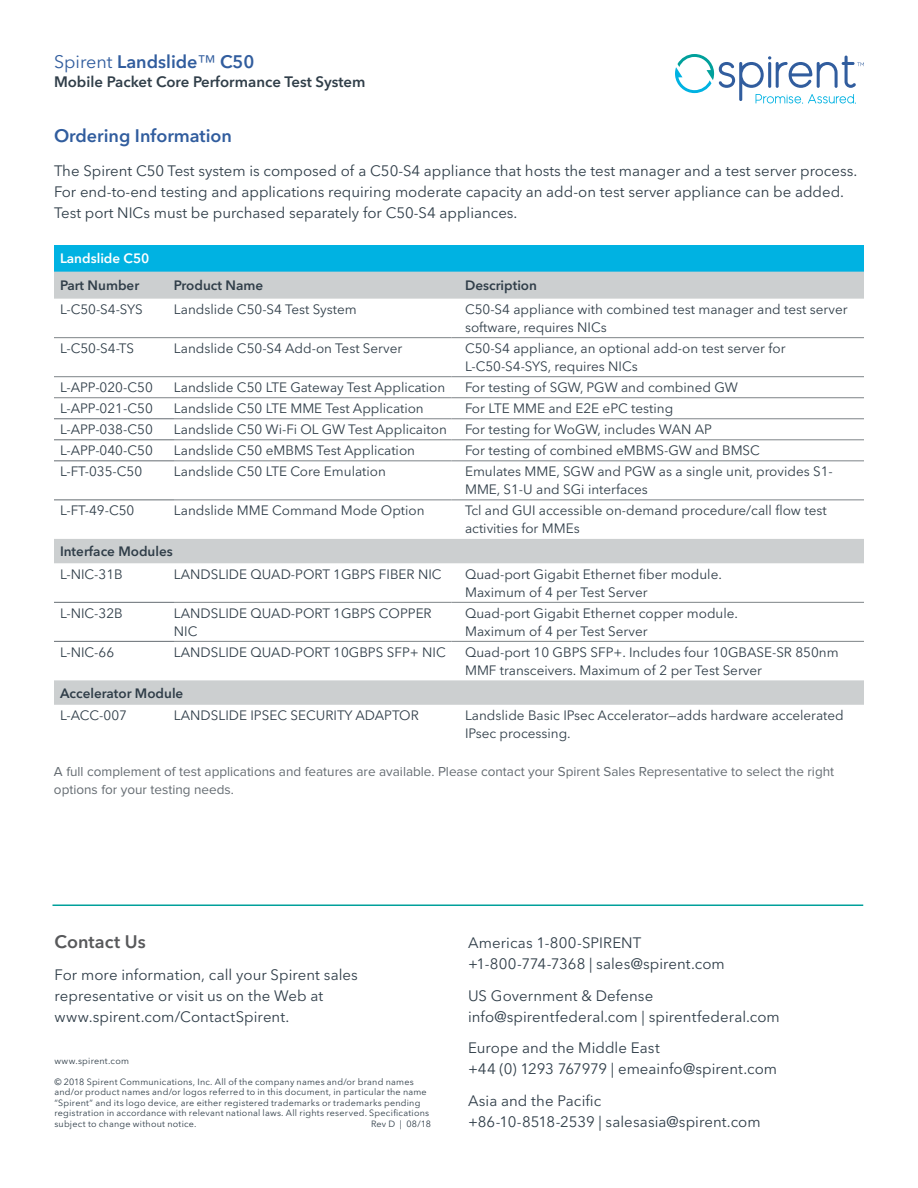
<style>
.page{position:relative;width:918px;height:1188px;background:#fff}
.page>*{position:absolute;margin:0;border:0;box-sizing:border-box;transform-origin:0 0}
.t1{font:600 18px "Avenir Next LT Pro";color:#315d9e}
.t2{font:600 18px "Avenir Next LT Pro";letter-spacing:.005em;color:#58595b}
.t3{font:15px/21px "Avenir Next LT Pro";color:#303e49}
.t4{font:600 15px "Avenir Next LT Pro";color:#303e49}
.t5{font:13.5px/18px "Avenir Next LT Pro";color:#303e49}
.t6{font:13.5px/18px "Proxima Nova";color:#656c72}
.t7{font:600 13.5px "Avenir Next LT Pro";color:#303e49}
.t8{font:600 13.5px "Avenir Next LT Pro";color:#fff}
.t9{font:9px/10.5px "Avenir Next LT Pro";letter-spacing:.025em;color:#303e49}
.s1{font-weight:400}
</style>
<div class="page">
<svg style="left:675px;top:54px;width:189px;height:50px"></svg>
<hr style="left:52px;top:904px;width:811px;height:2px;background:#00a09b">
<div style="left:54px;top:245px;width:810px;height:27px;background:#00b2e2"></div>
<svg style="left:54px;top:272px;width:810px;height:433px"></svg>
<hr style="left:54px;top:337px;width:120px;height:1px;background:#7d8387">
<hr style="left:174px;top:337px;width:278px;height:1px;background:#7d8387">
<hr style="left:452px;top:337px;width:412px;height:1px;background:#7d8387">
<hr style="left:54px;top:376px;width:120px;height:1px;background:#7d8387">
<hr style="left:174px;top:376px;width:278px;height:1px;background:#7d8387">
<hr style="left:452px;top:376px;width:412px;height:1px;background:#7d8387">
<hr style="left:54px;top:397px;width:120px;height:1px;background:#7d8387">
<hr style="left:174px;top:397px;width:278px;height:1px;background:#7d8387">
<hr style="left:452px;top:397px;width:412px;height:1px;background:#7d8387">
<hr style="left:174px;top:418px;width:278px;height:1px;background:#7d8387">
<hr style="left:452px;top:418px;width:412px;height:1px;background:#7d8387">
<hr style="left:174px;top:439px;width:278px;height:1px;background:#7d8387">
<hr style="left:452px;top:439px;width:412px;height:1px;background:#7d8387">
<hr style="left:174px;top:460px;width:278px;height:1px;background:#7d8387">
<hr style="left:452px;top:460px;width:412px;height:1px;background:#7d8387">
<hr style="left:174px;top:499px;width:278px;height:1px;background:#7d8387">
<hr style="left:452px;top:499px;width:412px;height:1px;background:#7d8387">
<hr style="left:174px;top:602px;width:278px;height:1px;background:#7d8387">
<hr style="left:452px;top:602px;width:412px;height:1px;background:#7d8387">
<hr style="left:174px;top:641px;width:278px;height:1px;background:#7d8387">
<hr style="left:452px;top:641px;width:412px;height:1px;background:#7d8387">
<hr style="left:54px;top:418px;width:120px;height:1px;background:#656c72">
<hr style="left:54px;top:439px;width:120px;height:1px;background:#656c72">
<hr style="left:54px;top:460px;width:120px;height:1px;background:#656c72">
<hr style="left:54px;top:499px;width:120px;height:1px;background:#656c72">
<hr style="left:54px;top:602px;width:120px;height:1px;background:#656c72">
<hr style="left:54px;top:641px;width:120px;height:1px;background:#656c72">
<h1 class="t1" style="left:54px;top:50px;width:202px"><span class="s1">Spirent</span> Landslide<span class="s1">™</span> C50</h1>
<p class="t4" style="left:54px;top:72px;width:313px">Mobile Packet Core Performance Test System</p>
<h1 class="t1" style="left:54px;top:125px;width:180px">Ordering Information</h1>
<p class="t3" style="left:54px;top:161px;width:805px">The Spirent C50 Test system is composed of a C50-S4 appliance that hosts the test manager and a test server process.<br>For end-to-end testing and applications requiring moderate capacity an add-on test server appliance can be added.<br>Test port NICs must be purchased separately for C50-S4 appliances.</p>
<p class="t8" style="left:60px;top:250px;width:91px">Landslide C50</p>
<p class="t7" style="left:60px;top:277px;width:81px">Part Number</p>
<p class="t7" style="left:174px;top:277px;width:91px">Product Name</p>
<p class="t7" style="left:465px;top:277px;width:74px">Description</p>
<p class="t5" style="left:60px;top:301px;width:84px">L-C50-S4-SYS</p>
<p class="t5" style="left:174px;top:301px;width:184px">Landslide C50-S4 Test System</p>
<p class="t5" style="left:465px;top:301px;width:384px">C50-S4 appliance with combined test manager and test server software, requires NICs</p>
<p class="t5" style="left:60px;top:340px;width:76px">L-C50-S4-TS</p>
<p class="t5" style="left:174px;top:340px;width:230px">Landslide C50-S4 Add-on Test Server</p>
<p class="t5" style="left:465px;top:340px;width:322px">C50-S4 appliance, an optional add-on test server for<br>L-C50-S4-SYS, requires NICs</p>
<p class="t5" style="left:60px;top:379px;width:94px">L-APP-020-C50</p>
<p class="t5" style="left:174px;top:379px;width:273px">Landslide C50 LTE Gateway Test Application</p>
<p class="t5" style="left:465px;top:379px;width:274px">For testing of SGW, PGW and combined GW</p>
<p class="t5" style="left:60px;top:400px;width:94px">L-APP-021-C50</p>
<p class="t5" style="left:174px;top:400px;width:251px">Landslide C50 LTE MME Test Application</p>
<p class="t5" style="left:465px;top:400px;width:210px">For LTE MME and E2E ePC testing</p>
<p class="t5" style="left:60px;top:421px;width:94px">L-APP-038-C50</p>
<p class="t5" style="left:174px;top:421px;width:274px">Landslide C50 Wi-Fi OL GW Test Applicaiton</p>
<p class="t5" style="left:465px;top:421px;width:248px">For testing for WoGW, includes WAN AP</p>
<p class="t5" style="left:60px;top:442px;width:94px">L-APP-040-C50</p>
<p class="t5" style="left:174px;top:442px;width:243px">Landslide C50 eMBMS Test Application</p>
<p class="t5" style="left:465px;top:442px;width:296px">For testing of combined eMBMS-GW and BMSC</p>
<p class="t5" style="left:60px;top:463px;width:84px">L-FT-035-C50</p>
<p class="t5" style="left:174px;top:463px;width:213px">Landslide C50 LTE Core Emulation</p>
<p class="t5" style="left:465px;top:463px;width:369px">Emulates MME, SGW and PGW as a single unit, provides S1-<br>MME, S1-U and SGi interfaces</p>
<p class="t5" style="left:60px;top:502px;width:76px">L-FT-49-C50</p>
<p class="t5" style="left:174px;top:502px;width:252px">Landslide MME Command Mode Option</p>
<p class="t5" style="left:465px;top:502px;width:363px">Tcl and GUI accessible on-demand procedure/call flow test activities for MMEs</p>
<p class="t7" style="left:60px;top:543px;width:114px">Interface Modules</p>
<p class="t5" style="left:60px;top:565px;width:64px">L-NIC-31B</p>
<p class="t5" style="left:174px;top:565px;width:269px">LANDSLIDE QUAD-PORT 1GBPS FIBER NIC</p>
<p class="t5" style="left:465px;top:565px;width:258px">Quad-port Gigabit Ethernet fiber module.<br>Maximum of 4 per Test Server</p>
<p class="t5" style="left:60px;top:604px;width:64px">L-NIC-32B</p>
<p class="t5" style="left:174px;top:604px;width:259px">LANDSLIDE QUAD-PORT 1GBPS COPPER<br>NIC</p>
<p class="t5" style="left:465px;top:604px;width:275px">Quad-port Gigabit Ethernet copper module.<br>Maximum of 4 per Test Server</p>
<p class="t5" style="left:60px;top:643px;width:56px">L-NIC-66</p>
<p class="t5" style="left:174px;top:643px;width:273px">LANDSLIDE QUAD-PORT 10GBPS SFP+ NIC</p>
<p class="t5" style="left:465px;top:643px;width:375px">Quad-port 10 GBPS SFP+. Includes four 10GBASE-SR 850nm<br>MMF transceivers. Maximum of 2 per Test Server</p>
<p class="t7" style="left:60px;top:685px;width:125px">Accelerator Module</p>
<p class="t5" style="left:60px;top:707px;width:69px">L-ACC-007</p>
<p class="t5" style="left:174px;top:707px;width:246px">LANDSLIDE IPSEC SECURITY ADAPTOR</p>
<p class="t5" style="left:465px;top:707px;width:380px">Landslide Basic IPsec Accelerator—adds hardware accelerated<br>IPsec processing.</p>
<p class="t6" style="left:54px;top:763px;width:782px">A full complement of test applications and features are available. Please contact your Spirent Sales Representative to select the right options for your testing needs.</p>
<h1 class="t2" style="left:54px;top:931px;width:93px">Contact Us</h1>
<p class="t3" style="left:54px;top:964px;width:305px">For more information, call your Spirent sales representative or visit us on the Web at www.spirent.com/ContactSpirent.</p>
<p class="t9" style="left:54px;top:1055px;width:76px">www.spirent.com</p>
<p class="t9" style="left:54px;top:1076px;width:376px">© 2018 Spirent Communications, Inc. All of the company names and/or brand names and/or product names and/or logos referred to in this document, in particular the name “Spirent” and its logo device, are either registered trademarks or trademarks pending registration in accordance with relevant national laws. All rights reserved. Specifications subject to change without notice.</p>
<p class="t9" style="left:371px;top:1118px;width:61px">Rev D | 08/18</p>
<p class="t3" style="left:468px;top:932px;width:258px">Americas 1-800-SPIRENT +1-800-774-7368 | sales@spirent.com</p>
<p class="t3" style="left:468px;top:985px;width:313px">US Government &amp; Defense info@spirentfederal.com | spirentfederal.com</p>
<p class="t3" style="left:468px;top:1037px;width:311px">Europe and the Middle East<br>+44 (0) 1293 767979 | emeainfo@spirent.com</p>
<p class="t3" style="left:468px;top:1090px;width:294px">Asia and the Pacific<br>+86-10-8518-2539 | salesasia@spirent.com</p>
</div>
